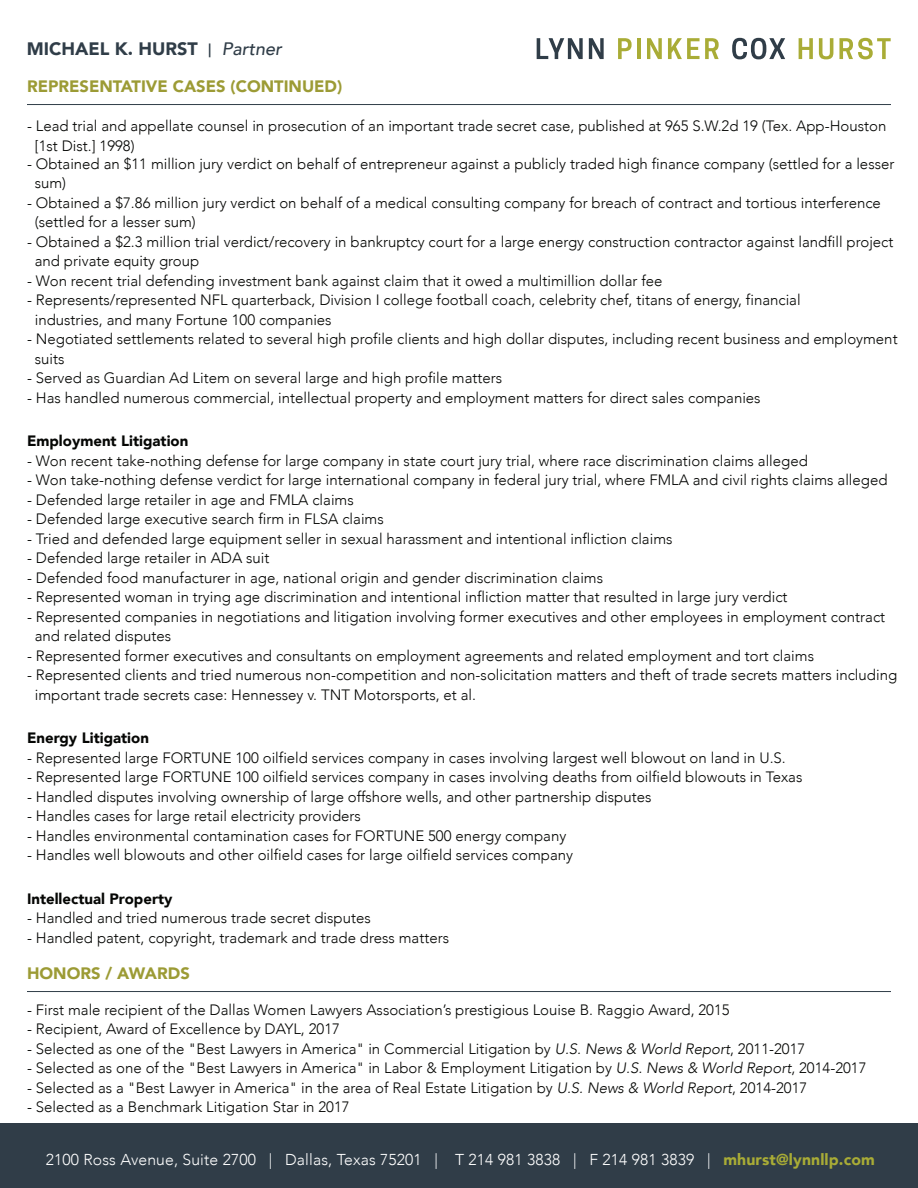
<style>
.page{position:relative;width:918px;height:1188px;background:#fff}
.page>*{position:absolute;margin:0;border:0;box-sizing:border-box;transform-origin:0 0}
.t1{font:900 18px "Avenir";color:#303d48}
.t2{font:900 16.5px "Avenir";color:#9c9b35}
.t3{font:300 15.75px "Avenir";letter-spacing:.01em;color:#fff}
.t4{font:300 15px/19.5px "Avenir";color:#050604}
.t5{font:900 15px "Avenir";color:#050604}
.s1{font-weight:500}
.s2{font-weight:500;font-style:italic}
.s3{font-style:italic}
.s4{font-weight:900;color:#a9ac36}
</style>
<div class="page">
<hr style="left:27px;top:104px;width:864px;height:1px;background:#303d48">
<hr style="left:27px;top:991px;width:864px;height:1px;background:#303d48">
<div style="left:0;top:1124px;width:918px;height:64px;background:#303d48"></div>
<svg style="left:537px;top:38px;width:46px;height:21px"></svg>
<svg style="left:589px;top:38px;width:15px;height:21px"></svg>
<svg style="left:618px;top:38px;width:14px;height:21px"></svg>
<hr style="left:637px;top:38px;width:4px;height:21px;background:#a9ac36">
<svg style="left:647px;top:38px;width:15px;height:21px"></svg>
<svg style="left:668px;top:38px;width:51px;height:21px"></svg>
<svg style="left:732px;top:38px;width:53px;height:21px"></svg>
<svg style="left:799px;top:38px;width:14px;height:21px"></svg>
<svg style="left:819px;top:38px;width:14px;height:21px"></svg>
<svg style="left:839px;top:38px;width:52px;height:21px"></svg>
<p class="t1" style="left:27px;top:34px;width:256px">MICHAEL K. HURST <span class="s1">|</span> <span class="s2">Partner</span></p>
<p class="t2" style="left:27px;top:72px;width:317px">REPRESENTATIVE CASES (CONTINUED)</p>
<p class="t4" style="left:35px;top:116px;width:853px;text-indent:-8px">- Lead trial and appellate counsel in prosecution of an important trade secret case, published at 965 S.W.2d 19 (Tex. App-Houston [1st Dist.] 1998)</p>
<p class="t4" style="left:35px;top:154px;width:861px;text-indent:-8px">- Obtained an $11 million jury verdict on behalf of entrepreneur against a publicly traded high finance company (settled for a lesser sum)</p>
<p class="t4" style="left:35px;top:193px;width:848px;text-indent:-8px">- Obtained a $7.86 million jury verdict on behalf of a medical consulting company for breach of contract and tortious interference (settled for a lesser sum)</p>
<p class="t4" style="left:35px;top:232px;width:860px;text-indent:-8px">- Obtained a $2.3 million trial verdict/recovery in bankruptcy court for a large energy construction contractor against landfill project and private equity group</p>
<p class="t4" style="left:27px;top:271px;width:637px">- Won recent trial defending investment bank against claim that it owed a multimillion dollar fee</p>
<p class="t4" style="left:35px;top:290px;width:767px;text-indent:-8px">- Represents/represented NFL quarterback, Division I college football coach, celebrity chef, titans of energy, financial industries, and many Fortune 100 companies</p>
<p class="t4" style="left:35px;top:329px;width:864px;text-indent:-8px">- Negotiated settlements related to several high profile clients and high dollar disputes, including recent business and employment suits</p>
<p class="t4" style="left:27px;top:368px;width:477px">- Served as Guardian Ad Litem on several large and high profile matters</p>
<p class="t4" style="left:27px;top:388px;width:735px">- Has handled numerous commercial, intellectual property and employment matters for direct sales companies</p>
<p class="t5" style="left:27px;top:428px;width:163px">Employment Litigation</p>
<p class="t4" style="left:27px;top:451px;width:782px">- Won recent take-nothing defense for large company in state court jury trial, where race discrimination claims alleged</p>
<p class="t4" style="left:27px;top:470px;width:862px">- Won take-nothing defense verdict for large international company in federal jury trial, where FMLA and civil rights claims alleged</p>
<p class="t4" style="left:27px;top:490px;width:328px">- Defended large retailer in age and FMLA claims</p>
<p class="t4" style="left:27px;top:509px;width:358px">- Defended large executive search firm in FLSA claims</p>
<p class="t4" style="left:27px;top:529px;width:647px">- Tried and defended large equipment seller in sexual harassment and intentional infliction claims</p>
<p class="t4" style="left:27px;top:548px;width:244px">- Defended large retailer in ADA suit</p>
<p class="t4" style="left:27px;top:568px;width:578px">- Defended food manufacturer in age, national origin and gender discrimination claims</p>
<p class="t4" style="left:27px;top:587px;width:762px">- Represented woman in trying age discrimination and intentional infliction matter that resulted in large jury verdict</p>
<p class="t4" style="left:35px;top:607px;width:852px;text-indent:-8px">- Represented companies in negotiations and litigation involving former executives and other employees in employment contract and related disputes</p>
<p class="t4" style="left:27px;top:646px;width:789px">- Represented former executives and consultants on employment agreements and related employment and tort claims</p>
<p class="t4" style="left:35px;top:665px;width:864px;text-indent:-8px">- Represented clients and tried numerous non-competition and non-solicitation matters and theft of trade secrets matters including important trade secrets case: Hennessey v. TNT Motorsports, et al.</p>
<p class="t5" style="left:27px;top:725px;width:123px">Energy Litigation</p>
<p class="t4" style="left:27px;top:748px;width:760px">- Represented large FORTUNE 100 oilfield services company in cases involving largest well blowout on land in U.S.</p>
<p class="t4" style="left:27px;top:767px;width:777px">- Represented large FORTUNE 100 oilfield services company in cases involving deaths from oilfield blowouts in Texas</p>
<p class="t4" style="left:27px;top:787px;width:626px">- Handled disputes involving ownership of large offshore wells, and other partnership disputes</p>
<p class="t4" style="left:27px;top:806px;width:335px">- Handles cases for large retail electricity providers</p>
<p class="t4" style="left:27px;top:826px;width:541px">- Handles environmental contamination cases for FORTUNE 500 energy company</p>
<p class="t4" style="left:27px;top:845px;width:548px">- Handles well blowouts and other oilfield cases for large oilfield services company</p>
<p class="t5" style="left:27px;top:886px;width:147px">Intellectual Property</p>
<p class="t4" style="left:27px;top:908px;width:345px">- Handled and tried numerous trade secret disputes</p>
<p class="t4" style="left:27px;top:928px;width:424px">- Handled patent, copyright, trademark and trade dress matters</p>
<p class="t2" style="left:27px;top:959px;width:164px">HONORS / AWARDS</p>
<p class="t4" style="left:27px;top:1000px;width:704px">- First male recipient of the Dallas Women Lawyers Association’s prestigious Louise B. Raggio Award, 2015</p>
<p class="t4" style="left:27px;top:1019px;width:314px">- Recipient, Award of Excellence by DAYL, 2017</p>
<p class="t4" style="left:27px;top:1039px;width:780px">- Selected as one of the "Best Lawyers in America" in Commercial Litigation by <span class="s3">U.S. News &amp; World Report</span>, 2011-2017</p>
<p class="t4" style="left:27px;top:1058px;width:841px">- Selected as one of the "Best Lawyers in America" in Labor &amp; Employment Litigation by <span class="s3">U.S. News &amp; World Report</span>, 2014-2017</p>
<p class="t4" style="left:27px;top:1078px;width:782px">- Selected as a "Best Lawyer in America" in the area of Real Estate Litigation by <span class="s3">U.S. News &amp; World Report</span>, 2014-2017</p>
<p class="t4" style="left:27px;top:1097px;width:324px">- Selected as a Benchmark Litigation Star in 2017</p>
<p class="t3" style="left:46px;top:1150px;width:831px">2100 Ross Avenue, Suite 2700 | Dallas, Texas 75201 | T 214 981 3838 | F 214 981 3839 | <span class="s4">mhurst@lynnllp.com</span></p>
</div>
